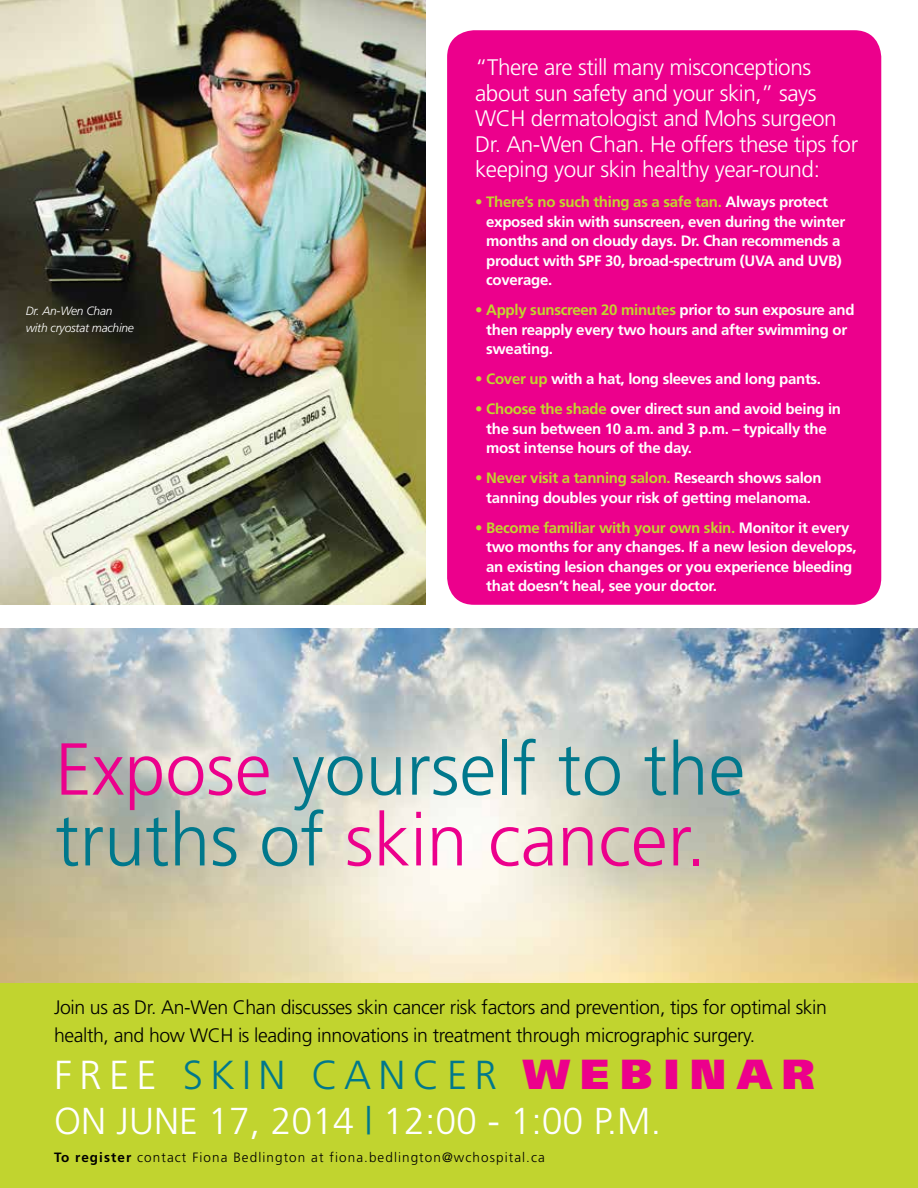
<style>
.page{position:relative;width:918px;height:1188px;background:#fff}
.page>*{position:absolute;margin:0;border:0;box-sizing:border-box;transform-origin:0 0}
.t1{font:300 73.5px/70.8px "Frutiger";color:#00788c}
.t2{font:300 40.5px "Frutiger";letter-spacing:.18em;color:#00788c}
.t3{font:300 37.5px "Frutiger";color:#fff}
.t4{font:300 22.5px/25.5px "Frutiger";letter-spacing:-.02em;color:#fff}
.t5{font:300 19.5px/28.2px "Frutiger";letter-spacing:-.02em;color:#000}
.t6{font:700 15px/19.5px "Frutiger";letter-spacing:-.02em;color:#fff}
.t7{font:300 13.5px "Frutiger";letter-spacing:.08em;color:#000}
.t8{font:italic 300 12px/16.5px "Frutiger";letter-spacing:-.02em;color:#fff}
.s1{color:#c1d42f}
.s2{color:#ec008c}
.s3{color:#fff}
.s4{font-weight:900;font-size:42px;color:#ec008c}
.s5{color:#00788c}
.s6{font-weight:700}
</style>
<div class="page">
<div style="left:0;top:628px;width:918px;height:560px;background:#c1d42f"></div>
<img style="left:1px;top:0;width:425px;height:605px">
<div style="left:447px;top:30px;width:434px;height:575px;background:#ec008c;border-radius:27px"></div>
<img style="left:0;top:628px;width:918px;height:355px">
<p class="t8" style="left:26px;top:303px;width:110px">Dr. An-Wen Chan with cryostat machine</p>
<h3 class="t4" style="left:475px;top:55px;width:384px">“There are still many misconceptions about sun safety and your skin,” says WCH dermatologist and Mohs surgeon Dr. An-Wen Chan. He offers these tips for keeping your skin healthy year-round:</h3>
<p class="t6" style="left:486px;top:192px;width:360px;text-indent:-11px"><span class="s1">• There’s no such thing as a safe tan.</span> Always protect exposed skin with sunscreen, even during the winter months and on cloudy days. Dr. Chan recommends a product with SPF 30, broad-spectrum (UVA and UVB) coverage.</p>
<p class="t6" style="left:486px;top:300px;width:370px;text-indent:-11px"><span class="s1">• Apply sunscreen 20 minutes</span> prior to sun exposure and then reapply every two hours and after swimming or sweating.</p>
<p class="t6" style="left:475px;top:369px;width:347px"><span class="s1">• Cover up</span> with a hat, long sleeves and long pants.</p>
<p class="t6" style="left:486px;top:399px;width:356px;text-indent:-11px"><span class="s1">• Choose the shade</span> over direct sun and avoid being in the sun between 10 a.m. and 3 p.m. – typically the most intense hours of the day.</p>
<p class="t6" style="left:475px;top:468px;width:348px;text-align:center"><span class="s1">• Never visit a tanning salon.</span> Research shows salon tanning doubles your risk of getting melanoma.</p>
<p class="t6" style="left:486px;top:518px;width:372px;text-indent:-11px"><span class="s1">• Become familiar with your own skin.</span> Monitor it every two months for any changes. If a new lesion develops, an existing lesion changes or you experience bleeding that doesn’t heal, see your doctor.</p>
<h1 class="t1" style="left:55px;top:734px;width:692px"><span class="s2">Expose</span> yourself to the truths of <span class="s2">skin cancer.</span></h1>
<h3 class="t5" style="left:54px;top:993px;width:775px">Join us as Dr. An-Wen Chan discusses skin cancer risk factors and prevention, tips for optimal skin health, and how WCH is leading innovations in treatment through micrographic surgery.</h3>
<h2 class="t2" style="left:54px;top:1052px;width:762px"><span class="s3">FREE</span> SKIN CANCER <span class="s4">WEBINAR</span></h2>
<h3 class="t3" style="left:54px;top:1099px;width:609px">ON JUNE 17, 2014 <span class="s5">|</span> 12:00 - 1:00 P.M.</h3>
<p class="t7" style="left:54px;top:1150px;width:492px"><span class="s6">To register</span> contact Fiona Bedlington at fiona.bedlington@wchospital.ca</p>
</div>
